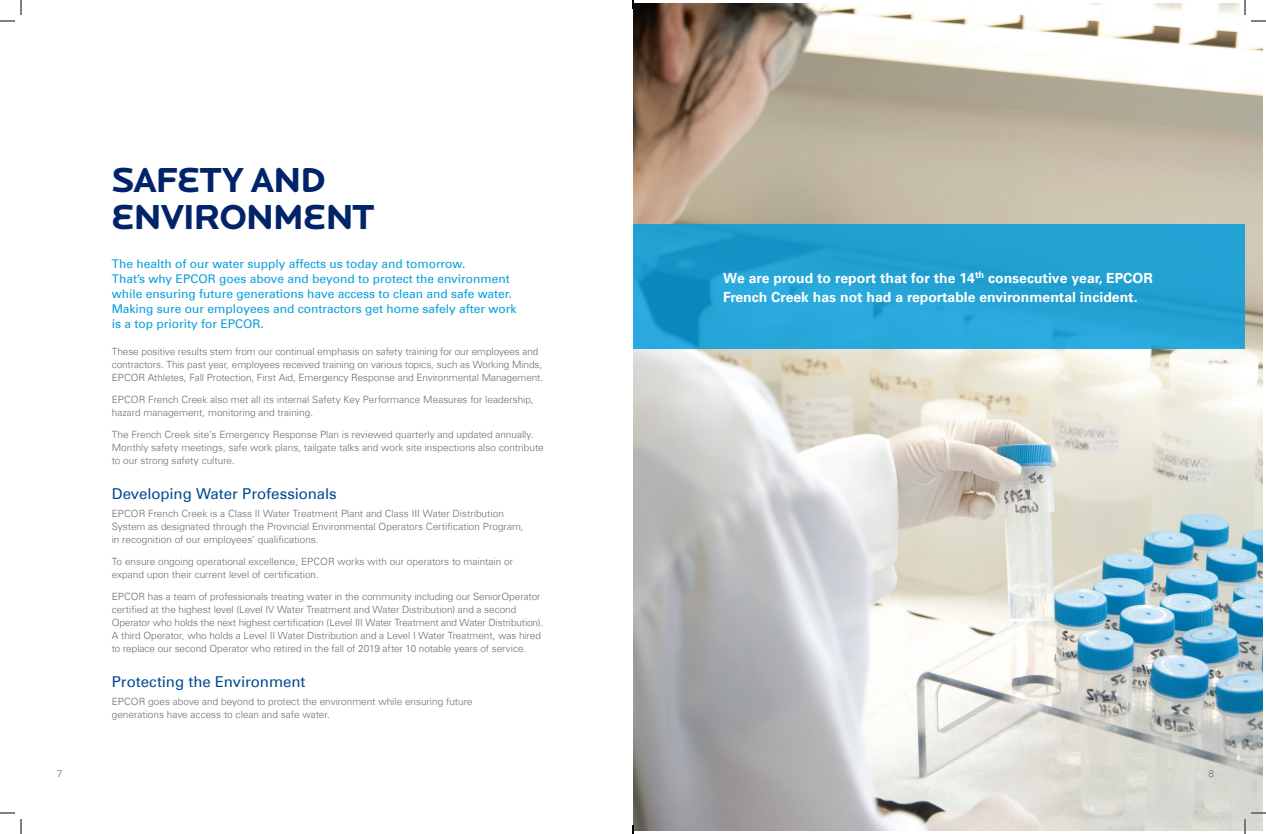
<style>
.page{position:relative;width:1266px;height:834px;background:#fff}
.page>*{position:absolute;margin:0;border:0;box-sizing:border-box;transform-origin:0 0}
.t1{font:700 36px/37px "Locator Display";letter-spacing:-.04em;color:#002369}
.t2{font:15px "Univers Com 55 Roman";letter-spacing:-.005em;color:#014990}
.t3{font:700 14px/19px "Univers Com 65";color:#fff}
.bold_intro{font:12px/15px "Univers Com 55 Roman";color:#069ddc}
.body{font:300 10px/13px "Univers Com 45";letter-spacing:-.005em;color:#6c6c6f}
</style>
<div class="page">
<img style="left:633px;top:3px;width:630px;height:828px">
<svg style="left:633px;top:225px;width:612px;height:124px;background:#22a1d3"></svg>
<svg style="left:0;top:0;width:22px;height:22px"></svg>
<svg style="left:0;top:812px;width:22px;height:22px"></svg>
<svg style="left:1244px;top:0;width:22px;height:22px"></svg>
<svg style="left:1244px;top:812px;width:22px;height:22px"></svg>
<svg style="left:632px;top:0;width:2px;height:9px"></svg>
<svg style="left:632px;top:825px;width:2px;height:9px"></svg>
<p class="t1" style="left:111px;top:162px;width:265px">SAFETY AND<br>ENVIRONMENT</p>
<p class="bold_intro" style="left:112px;top:256px;width:406px">The health of our water supply affects us today and tomorrow.<br>That’s why EPCOR goes above and beyond to protect the environment while ensuring future generations have access to clean and safe water.<br>Making sure our employees and contractors get home safely after work is a top priority for EPCOR.</p>
<p class="body" style="left:112px;top:345px;width:433px">These positive results stem from our continual emphasis on safety training for our employees and contractors. This past year, employees received training on various topics, such as Working Minds,<br>EPCOR Athletes, Fall Protection, First Aid, Emergency Response and Environmental Management.</p>
<p class="body" style="left:112px;top:393px;width:423px">EPCOR French Creek also met all its internal Safety Key Performance Measures for leadership, hazard management, monitoring and training.</p>
<p class="body" style="left:112px;top:428px;width:434px">The French Creek site’s Emergency Response Plan is reviewed quarterly and updated annually.<br>Monthly safety meetings, safe work plans, tailgate talks and work site inspections also contribute to our strong safety culture.</p>
<p class="t2" style="left:112px;top:485px;width:227px">Developing Water Professionals</p>
<p class="body" style="left:112px;top:507px;width:413px">EPCOR French Creek is a Class II Water Treatment Plant and Class III Water Distribution<br>System as designated through the Provincial Environmental Operators Certification Program, in recognition of our employees’ qualifications.</p>
<p class="body" style="left:112px;top:555px;width:403px">To ensure ongoing operational excellence, EPCOR works with our operators to maintain or expand upon their current level of certification.</p>
<p class="body" style="left:112px;top:590px;width:433px">EPCOR has a team of professionals treating water in the community including our SeniorOperator certified at the highest level (Level IV Water Treatment and Water Distribution) and a second Operator who holds the next highest certification (Level III Water Treatment and Water Distribution).<br>A third Operator, who holds a Level II Water Distribution and a Level I Water Treatment, was hired to replace our second Operator who retired in the fall of 2019 after 10 notable years of service.</p>
<p class="t2" style="left:112px;top:673px;width:195px">Protecting the Environment</p>
<p class="body" style="left:112px;top:695px;width:362px">EPCOR goes above and beyond to protect the environment while ensuring future generations have access to clean and safe water.</p>
<p class="t3" style="left:723px;top:268px;width:431px">We are proud to report that for the 14<sup>th</sup> consecutive year, EPCOR<br>French Creek has not had a reportable environmental incident.</p>
<p class="body" style="left:57px;top:767px;width:7px">7</p>
<p class="body" style="left:1208px;top:767px;width:7px">8</p>
</div>
